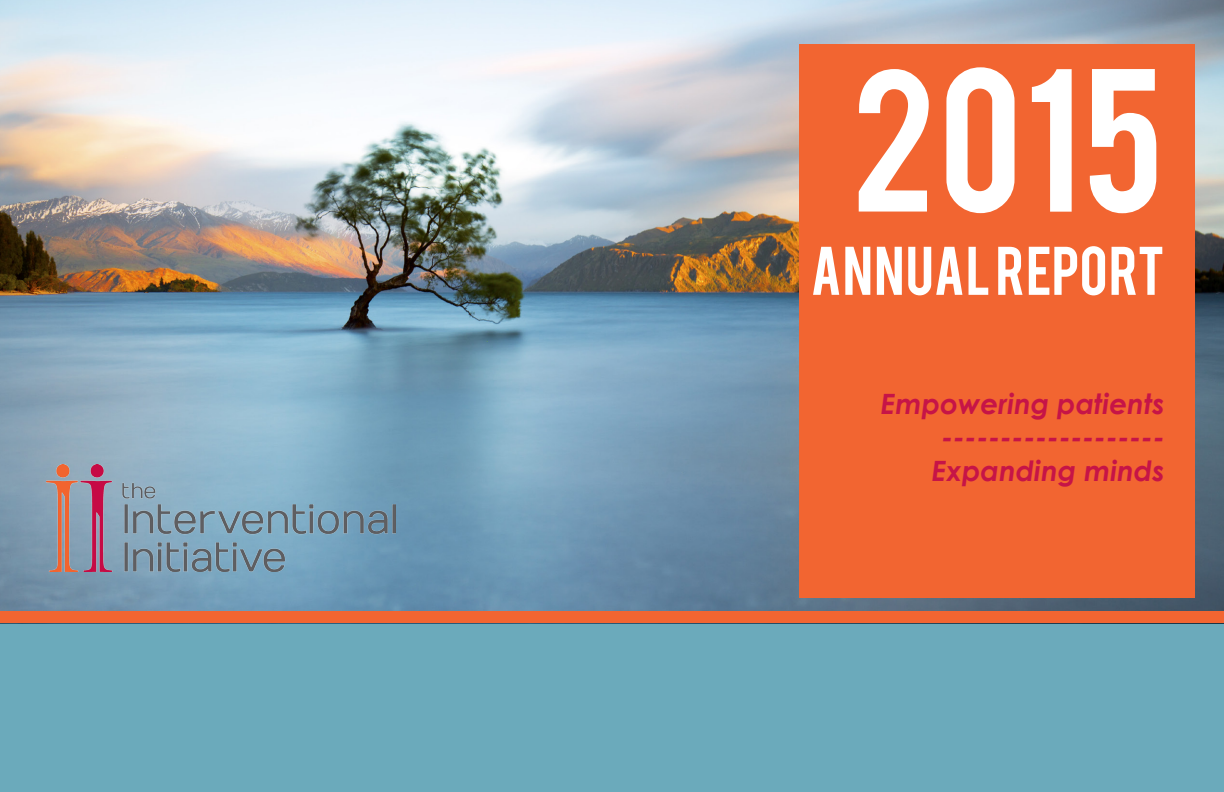
<style>
.page{position:relative;width:1224px;height:792px;background:#fff}
.page>*{position:absolute;margin:0;border:0;box-sizing:border-box;transform-origin:0 0}
.t1{font:160px "Bebas";color:#fff}
.t2{font:54px "Bebas";letter-spacing:.02em;color:#fff}
.t3{font:italic 700 28px "Century Gothic";color:#c61447}
</style>
<div class="page">
<img style="left:0;top:0;width:1224px;height:612px">
<div style="left:799px;top:45px;width:396px;height:553px;background:#f26531"></div>
<div style="left:0;top:618px;width:1224px;height:174px;background:#6baabb"></div>
<div style="left:0;top:612px;width:1224px;height:11px;background:#f26531"></div>
<img style="left:46px;top:465px;width:349px;height:107px">
<p class="t1" style="left:851px;top:24px;width:314px">2015</p>
<p class="t2" style="left:811px;top:232px;width:356px">ANNUAL REPORT</p>
<p class="t3" style="left:881px;top:385px;width:285px">Empowering patients</p>
<p class="t3" style="left:941px;top:419px;width:225px">-------------------</p>
<p class="t3" style="left:932px;top:453px;width:234px">Expanding minds</p>
</div>
